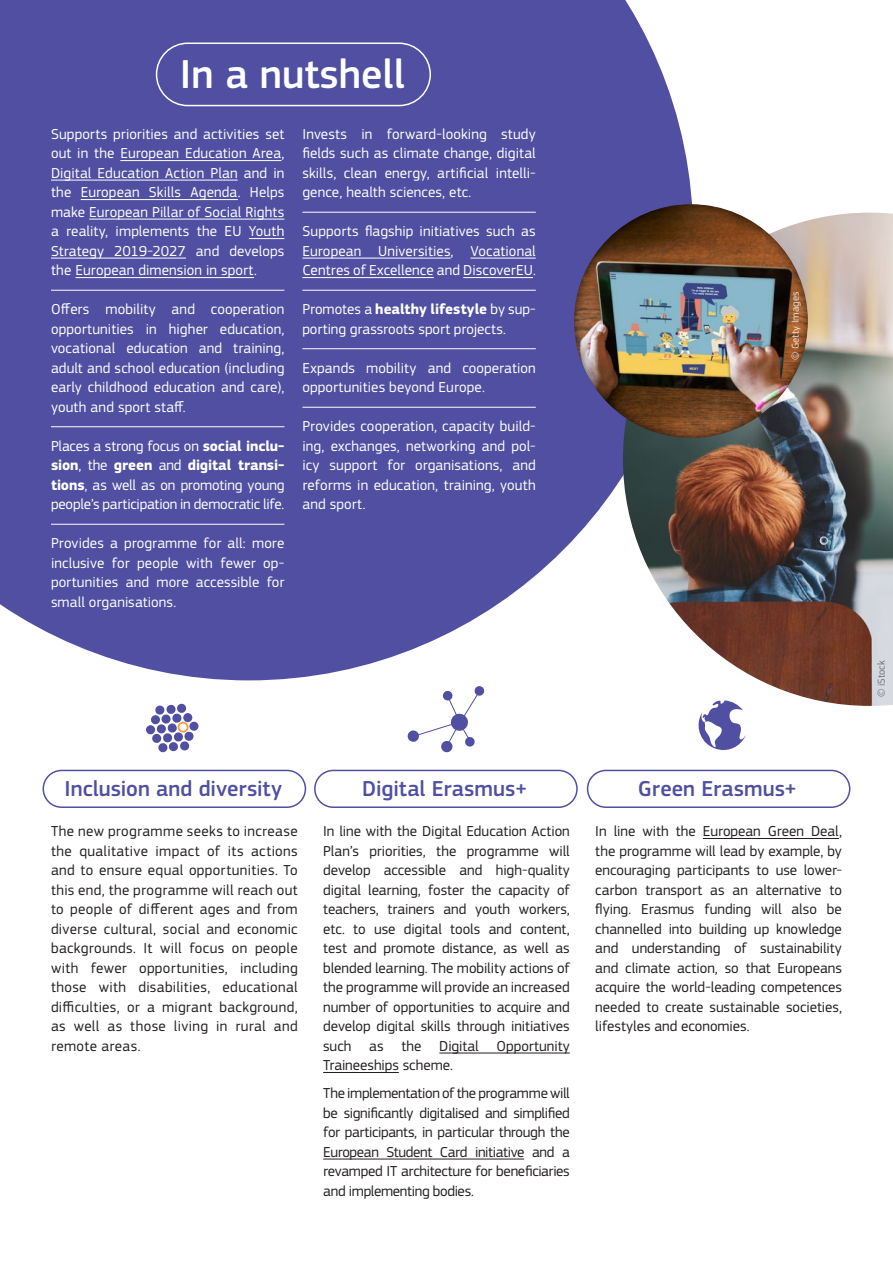
<style>
.page{position:relative;width:893px;height:1263px;background:#fff}
.page>*{position:absolute;margin:0;border:0;box-sizing:border-box;transform-origin:0 0}
.t1{font:500 42px "EC Square Sans Pro";color:#fff}
.t2{font:500 22.5px "EC Square Sans Pro";color:#504fa1}
.Body{font:15px/19.5px "EC Square Sans Pro";color:#231f20;text-align:justify}
.Body-2{font:15px/19.5px "EC Square Sans Pro";letter-spacing:.005em;color:#fff;text-align:justify}
.t3{font:10.5px "EC Square Sans Pro";color:#fff}
.t4{font:10.5px "EC Square Sans Pro";color:#57585a}
.s1{font-weight:700}
</style>
<div class="page">
<svg style="left:0;top:0;width:692px;height:680px;background:#5e5da8"></svg>
<img style="left:623px;top:213px;width:270px;height:493px">
<img style="left:573px;top:202px;width:236px;height:237px">
<div style="left:156px;top:43px;width:275px;height:63px;border:2px solid #fff;border-radius:31px"></div>
<hr style="left:120px;top:160px;width:161px;height:1px;background:#fff">
<hr style="left:51px;top:180px;width:187px;height:1px;background:#fff">
<hr style="left:81px;top:199px;width:157px;height:1px;background:#fff">
<hr style="left:89px;top:219px;width:195px;height:1px;background:#fff">
<hr style="left:249px;top:238px;width:35px;height:1px;background:#fff">
<hr style="left:51px;top:258px;width:135px;height:1px;background:#fff">
<hr style="left:75px;top:277px;width:179px;height:1px;background:#fff">
<hr style="left:51px;top:290px;width:233px;height:1px;background:#fff">
<hr style="left:51px;top:426px;width:233px;height:1px;background:#fff">
<hr style="left:51px;top:524px;width:233px;height:1px;background:#fff">
<hr style="left:302px;top:212px;width:234px;height:1px;background:#fff">
<hr style="left:302px;top:258px;width:149px;height:1px;background:#fff">
<hr style="left:470px;top:258px;width:66px;height:1px;background:#fff">
<hr style="left:302px;top:277px;width:132px;height:1px;background:#fff">
<hr style="left:463px;top:277px;width:70px;height:1px;background:#fff">
<hr style="left:302px;top:290px;width:234px;height:1px;background:#fff">
<hr style="left:302px;top:348px;width:234px;height:1px;background:#fff">
<hr style="left:302px;top:407px;width:234px;height:1px;background:#fff">
<hr style="left:439px;top:1053px;width:131px;height:1px;background:#231f20">
<hr style="left:323px;top:1072px;width:76px;height:1px;background:#231f20">
<hr style="left:323px;top:1159px;width:201px;height:1px;background:#231f20">
<svg style="left:407px;top:686px;width:78px;height:67px"></svg>
<svg style="left:698px;top:700px;width:48px;height:50px"></svg>
<div style="left:146px;top:725px;width:9px;height:9px;background:#504fa1;border-radius:50%"></div>
<svg style="left:189px;top:721px;width:10px;height:10px"></svg>
<svg style="left:150px;top:703px;width:44px;height:50px"></svg>
<div style="left:43px;top:770px;width:263px;height:38px;border:2px solid #504fa1;border-radius:18px"></div>
<div style="left:314px;top:770px;width:264px;height:38px;border:2px solid #504fa1;border-radius:18px"></div>
<div style="left:587px;top:770px;width:263px;height:38px;border:2px solid #504fa1;border-radius:18px"></div>
<hr style="left:703px;top:838px;width:136px;height:1px;background:#231f20">
<h1 class="t1" style="left:180px;top:50px;width:226px">In a nutshell</h1>
<p class="Body-2" style="left:51px;top:124px;width:235px">Supports priorities and activities set out in the European Education Area, Digital Education Action Plan and in the European Skills Agenda. Helps make European Pillar of Social Rights a reality, implements the EU Youth Strategy 2019-2027 and develops the European dimension in sport.</p>
<p class="Body-2" style="left:51px;top:300px;width:235px">Offers mobility and cooperation opportunities in higher education, vocational education and training, adult and school education (including early childhood education and care), youth and sport staff.</p>
<p class="Body-2" style="left:51px;top:436px;width:235px">Places a strong focus on <span class="s1">social inclu&shy;sion</span>, the <span class="s1">green</span> and <span class="s1">digital transi&shy;tions</span>, as well as on promoting young people’s participation in democratic life.</p>
<p class="Body-2" style="left:51px;top:534px;width:235px">Provides a programme for all: more inclusive for people with fewer op&shy;portunities and more accessible for small organisations.</p>
<p class="Body-2" style="left:302px;top:124px;width:235px">Invests in forward-looking study fields such as climate change, digital skills, clean energy, artificial intelli&shy;gence, health sciences, etc.</p>
<p class="Body-2" style="left:302px;top:222px;width:235px">Supports flagship initiatives such as European Universities, Vocational Centres of Excellence and DiscoverEU.</p>
<p class="Body-2" style="left:302px;top:300px;width:235px">Promotes a <span class="s1">healthy lifestyle</span> by sup&shy;porting grassroots sport projects.</p>
<p class="Body-2" style="left:302px;top:358px;width:235px">Expands mobility and cooperation opportunities beyond Europe.</p>
<p class="Body-2" style="left:302px;top:417px;width:235px">Provides cooperation, capacity build&shy;ing, exchanges, networking and pol&shy;icy support for organisations, and reforms in education, training, youth and sport.</p>
<p class="t3" style="left:789px;top:360px;width:70px;rotate:-90deg">© Getty Images</p>
<h3 class="t2" style="left:64px;top:776px;width:219px">Inclusion and diversity</h3>
<h3 class="t2" style="left:362px;top:776px;width:167px">Digital Erasmus+</h3>
<h3 class="t2" style="left:638px;top:776px;width:161px">Green Erasmus+</h3>
<p class="Body" style="left:595px;top:822px;width:248px">In line with the European Green Deal, the programme will lead by example, by encouraging participants to use lower&shy;carbon transport as an alternative to flying. Erasmus funding will also be channelled into building up knowledge and understanding of sustainability and climate action, so that Europeans acquire the world-leading competences needed to create sustainable societies, lifestyles and economies.</p>
<p class="Body" style="left:51px;top:822px;width:248px">The new programme seeks to increase the qualitative impact of its actions and to ensure equal opportunities. To this end, the programme will reach out to people of different ages and from diverse cultural, social and economic backgrounds. It will focus on people with fewer opportunities, including those with disabilities, educational difficulties, or a migrant background, as well as those living in rural and remote areas.</p>
<p class="Body" style="left:323px;top:822px;width:248px">In line with the Digital Education Action Plan’s priorities, the programme will develop accessible and high-quality digital learning, foster the capacity of teachers, trainers and youth workers, etc. to use digital tools and content, test and promote distance, as well as blended learning. The mobility actions of the programme will provide an increased number of opportunities to acquire and develop digital skills through initiatives such as the Digital Opportunity Traineeships scheme.</p>
<p class="Body" style="left:323px;top:1084px;width:248px">The implementation of the programme will be significantly digitalised and simplified for participants, in particular through the European Student Card initiative and a revamped IT architecture for beneficiaries and implementing bodies.</p>
<p class="t4" style="left:875px;top:697px;width:38px;rotate:-90deg">© iStock</p>
</div>
